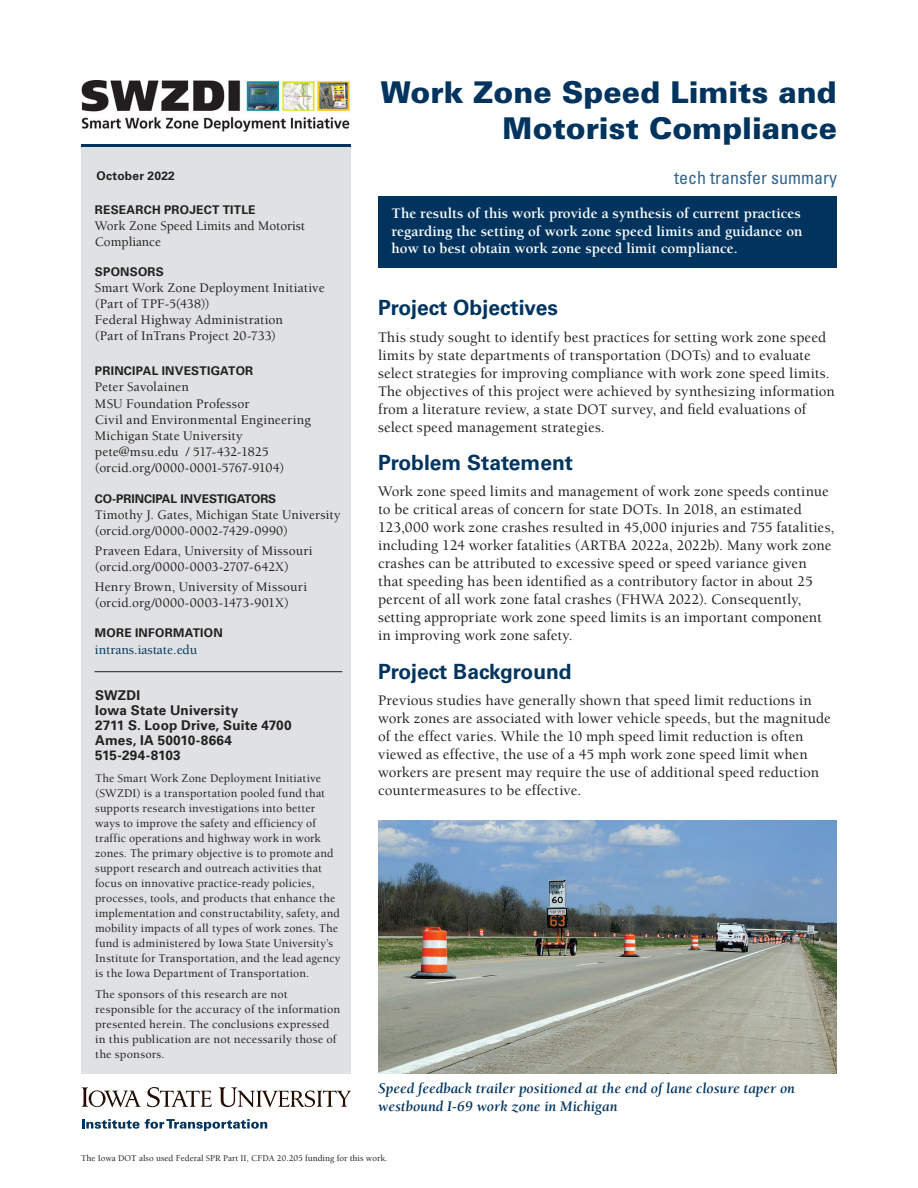
<style>
.page{position:relative;width:918px;height:1188px;background:#fff}
.page>*{position:absolute;margin:0;border:0;box-sizing:border-box;transform-origin:0 0}
.t1{font:900 30px/36px "Univers LT Std";color:#00345e;text-align:right}
.head_1{font:700 21px "Univers LT Std";color:#00345e}
.tech_transfer_summar{font:condensed 18px "Univers LT Std";color:#31658d}
.Body_text{font:500 15px/18px "Berkeley Std";letter-spacing:.005em;color:#231f20}
.pullout_sentence{font:700 15px/17.2px "Berkeley Std";color:#fff;text-align:justify}
.t2{font:italic 700 15px/18px "Berkeley Std";color:#00345e}
.info{font:500 13.5px/16.2px "Berkeley Std";letter-spacing:.01em;color:#231f20}
.address{font:700 13.5px "Univers LT Std";letter-spacing:.015em;color:#231f20}
.info-2{font:500 13.5px "Berkeley Std";color:#00345e}
.address-2{font:700 13.5px "Univers LT Std";letter-spacing:-.01em;color:#231f20}
.SWZDI_Summary{font:500 12px/15px "Berkeley Std";letter-spacing:.015em;color:#231f20}
.label{font:700 12px "Univers LT Std";letter-spacing:.015em;color:#231f20}
.date{font:700 12px "Univers LT Std";letter-spacing:.025em;color:#231f20}
.Bird_Turd{font:500 9px "Berkeley Std";color:#231f20}
</style>
<div class="page">
<img style="left:81px;top:81px;width:270px;height:50px">
<div style="left:378px;top:196px;width:459px;height:72px;background:#00345e"></div>
<div style="left:81px;top:145px;width:270px;height:929px;background:#e0e1e3"></div>
<hr style="left:81px;top:144px;width:270px;height:3px;background:#00345e">
<hr style="left:94px;top:671px;width:248px;height:1px;background:#231f20">
<svg style="left:82px;top:1087px;width:59px;height:20px"></svg>
<svg style="left:147px;top:1087px;width:65px;height:21px"></svg>
<svg style="left:219px;top:1087px;width:132px;height:20px"></svg>
<svg style="left:82px;top:1119px;width:185px;height:12px"></svg>
<img style="left:378px;top:821px;width:459px;height:253px">
<p class="date" style="left:96px;top:168px;width:80px">October 2022</p>
<h1 class="label" style="left:95px;top:203px;width:162px">RESEARCH PROJECT TITLE</h1>
<p class="info" style="left:95px;top:218px;width:212px">Work Zone Speed Limits and Motorist<br>Compliance</p>
<h1 class="label" style="left:95px;top:264px;width:70px">SPONSORS</h1>
<p class="info" style="left:95px;top:280px;width:231px">Smart Work Zone Deployment Initiative</p>
<p class="info" style="left:95px;top:296px;width:116px">(Part of TPF-5(438))</p>
<p class="info" style="left:95px;top:312px;width:190px">Federal Highway Administration (Part of InTrans Project 20-733)</p>
<h1 class="label" style="left:95px;top:364px;width:160px">PRINCIPAL INVESTIGATOR</h1>
<p class="info" style="left:95px;top:379px;width:96px">Peter Savolainen</p>
<p class="info" style="left:95px;top:396px;width:156px">MSU Foundation Professor</p>
<p class="info" style="left:95px;top:412px;width:218px">Civil and Environmental Engineering<br>Michigan State University</p>
<p class="info" style="left:95px;top:444px;width:175px">pete@msu.edu / 517-432-1825</p>
<p class="info" style="left:95px;top:460px;width:191px">(orcid.org/0000-0001-5767-9104)</p>
<h1 class="label" style="left:95px;top:492px;width:183px">CO-PRINCIPAL INVESTIGATORS</h1>
<p class="info" style="left:95px;top:507px;width:247px">Timothy J. Gates, Michigan State University</p>
<p class="info" style="left:95px;top:523px;width:195px">(orcid.org/0000-0002-7429-0990)</p>
<p class="info" style="left:95px;top:543px;width:219px">Praveen Edara, University of Missouri</p>
<p class="info" style="left:95px;top:559px;width:196px">(orcid.org/0000-0003-2707-642X)</p>
<p class="info" style="left:95px;top:578px;width:214px">Henry Brown, University of Missouri</p>
<p class="info" style="left:95px;top:595px;width:195px">(orcid.org/0000-0003-1473-901X)</p>
<h1 class="label" style="left:95px;top:626px;width:129px">MORE INFORMATION</h1>
<p class="info-2" style="left:95px;top:642px;width:104px">intrans.iastate.edu</p>
<p class="address" style="left:95px;top:687px;width:47px">SWZDI</p>
<p class="address" style="left:95px;top:702px;width:145px">Iowa State University</p>
<p class="address" style="left:95px;top:717px;width:198px">2711 S. Loop Drive, Suite 4700</p>
<p class="address" style="left:95px;top:732px;width:138px">Ames, IA 50010-8664</p>
<p class="address-2" style="left:95px;top:747px;width:87px">515-294-8103</p>
<p class="SWZDI_Summary" style="left:95px;top:770px;width:247px">The Smart Work Zone Deployment Initiative (SWZDI) is a transportation pooled fund that supports research investigations into better ways to improve the safety and efficiency of traffic operations and highway work in work zones. The primary objective is to promote and support research and outreach activities that focus on innovative practice-ready policies, processes, tools, and products that enhance the implementation and constructability, safety, and mobility impacts of all types of work zones. The fund is administered by Iowa State University’s Institute for Transportation, and the lead agency is the Iowa Department of Transportation.</p>
<p class="SWZDI_Summary" style="left:95px;top:987px;width:247px">The sponsors of this research are not responsible for the accuracy of the information presented herein. The conclusions expressed in this publication are not necessarily those of the sponsors.</p>
<p class="t1" style="left:381px;top:74px;width:458px">Work Zone Speed Limits and<br>Motorist Compliance</p>
<p class="tech_transfer_summar" style="left:674px;top:166px;width:164px">tech transfer summary</p>
<p class="pullout_sentence" style="left:392px;top:205px;width:412px">The results of this work provide a synthesis of current practices regarding the setting of work zone speed limits and guidance on how to best obtain work zone speed limit compliance.</p>
<h1 class="head_1" style="left:378px;top:296px;width:181px">Project Objectives</h1>
<p class="Body_text" style="left:378px;top:328px;width:458px">This study sought to identify best practices for setting work zone speed limits by state departments of transportation (DOTs) and to evaluate select strategies for improving compliance with work zone speed limits.<br>The objectives of this project were achieved by synthesizing information from a literature review, a state DOT survey, and field evaluations of select speed management strategies.</p>
<h1 class="head_1" style="left:378px;top:451px;width:197px">Problem Statement</h1>
<p class="Body_text" style="left:378px;top:483px;width:458px">Work zone speed limits and management of work zone speeds continue to be critical areas of concern for state DOTs. In 2018, an estimated 123,000 work zone crashes resulted in 45,000 injuries and 755 fatalities, including 124 worker fatalities (ARTBA 2022a, 2022b). Many work zone crashes can be attributed to excessive speed or speed variance given that speeding has been identified as a contributory factor in about 25 percent of all work zone fatal crashes (FHWA 2022). Consequently, setting appropriate work zone speed limits is an important component in improving work zone safety.</p>
<h1 class="head_1" style="left:378px;top:659px;width:195px">Project Background</h1>
<p class="Body_text" style="left:378px;top:692px;width:454px">Previous studies have generally shown that speed limit reductions in work zones are associated with lower vehicle speeds, but the magnitude of the effect varies. While the 10 mph speed limit reduction is often viewed as effective, the use of a 45 mph work zone speed limit when workers are present may require the use of additional speed reduction countermeasures to be effective.</p>
<p class="t2" style="left:378px;top:1079px;width:418px">Speed feedback trailer positioned at the end of lane closure taper on westbound I-69 work zone in Michigan</p>
<p class="Bird_Turd" style="left:81px;top:1153px;width:308px">The Iowa DOT also used Federal SPR Part II, CFDA 20.205 funding for this work.</p>
</div>
